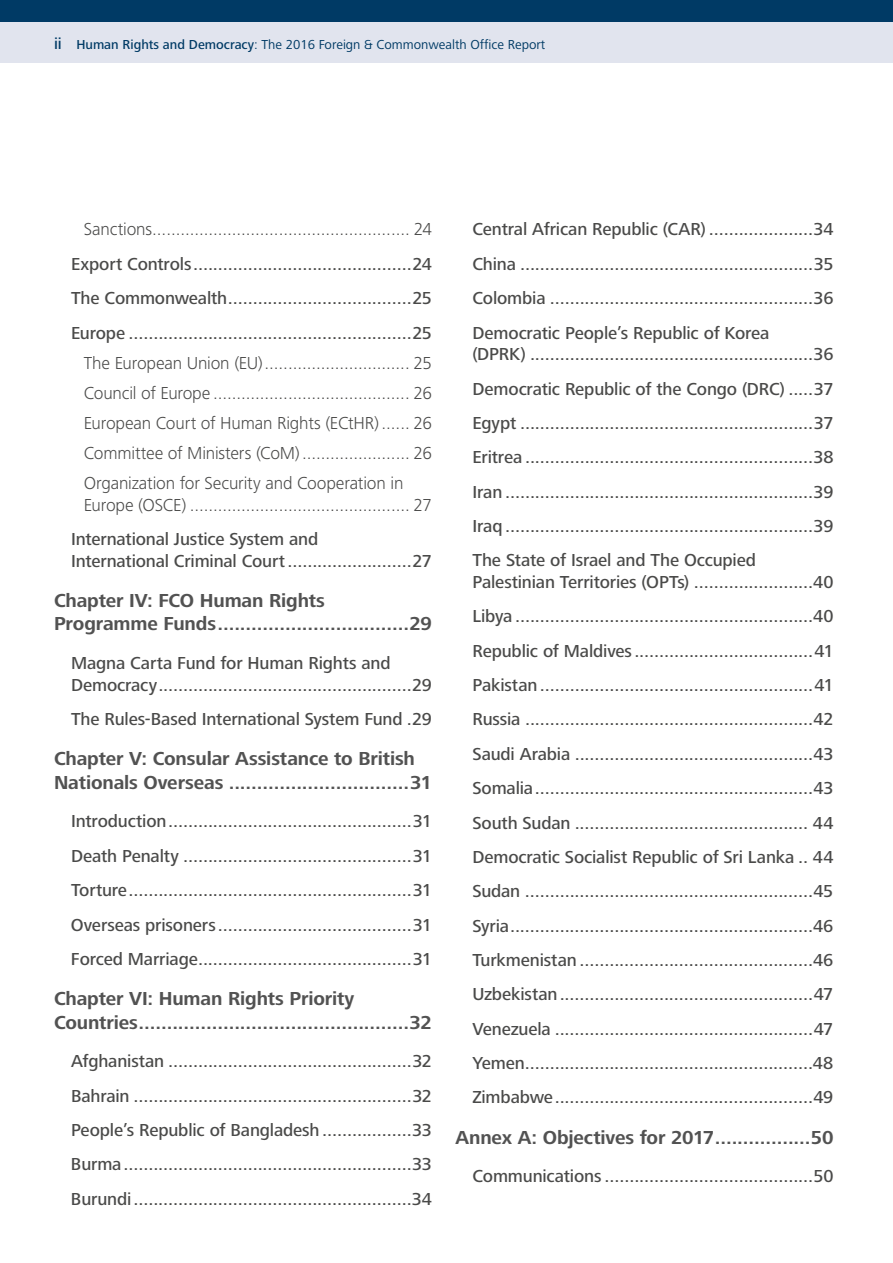
<style>
.page{position:relative;width:893px;height:1263px;background:#fff}
.page>*{position:absolute;margin:0;border:0;box-sizing:border-box;transform-origin:0 0}
.t1{font:700 19.5px/23.4px "Frutiger Next LT";letter-spacing:-.01em;color:#525252}
.t2{font:500 18px/34.3px "Frutiger Next LT";letter-spacing:-.01em;color:#4a4a49;text-align:justify}
.t3{font:300 18px/30.2px "Frutiger Next LT";letter-spacing:-.01em;color:#4a4a49;text-align:justify}
.t4{font:13.5px "Frutiger Next LT";color:#003a65}
.s1{font-weight:500;font-size:16.5px}
.s2{font-weight:500}
</style>
<div class="page">
<div style="left:0;top:0;width:893px;height:63px;background:#e1e4ee"></div>
<div style="left:0;top:0;width:893px;height:21px;background:#003a65"></div>
<p class="t4" style="left:54px;top:37px;width:493px"><span class="s1">ii</span> <span class="s2">Human Rights and Democracy</span>: The 2016 Foreign &amp; Commonwealth Office Report</p>
<p class="t3" style="left:84px;top:214px;width:350px">Sanctions....................................................... 24</p>
<p class="t2" style="left:71px;top:247px;width:363px">Export Controls............................................24<br>The Commonwealth.....................................25<br>Europe .........................................................25</p>
<p class="t3" style="left:84px;top:348px;width:350px">The European Union (EU)............................... 25<br>Council of Europe .......................................... 26<br>European Court of Human Rights (ECtHR) ...... 26<br>Committee of Ministers (CoM)....................... 26<br>Organization for Security and Cooperation in</p>
<p class="t3" style="left:84px;top:490px;width:350px">Europe (OSCE) ............................................... 27</p>
<p class="t2" style="left:71px;top:528px;width:363px;line-height:21.6px">International Justice System and<br>International Criminal Court.........................27</p>
<p class="t1" style="left:54px;top:589px;width:379px">Chapter IV: FCO Human Rights<br>Programme Funds..................................29</p>
<p class="t2" style="left:71px;top:652px;width:363px;line-height:21.6px">Magna Carta Fund for Human Rights and<br>Democracy...................................................29</p>
<p class="t2" style="left:71px;top:702px;width:362px">The Rules-Based International System Fund .29</p>
<p class="t1" style="left:54px;top:747px;width:379px">Chapter V: Consular Assistance to British<br>Nationals Overseas ................................31</p>
<p class="t2" style="left:71px;top:804px;width:363px">Introduction.................................................31<br>Death Penalty ..............................................31<br>Torture.........................................................31<br>Overseas prisoners .......................................31<br>Forced Marriage...........................................31</p>
<p class="t1" style="left:54px;top:987px;width:379px">Chapter VI: Human Rights Priority<br>Countries................................................32</p>
<p class="t2" style="left:71px;top:1044px;width:363px">Afghanistan .................................................32<br>Bahrain ........................................................32<br>People’s Republic of Bangladesh ..................33<br>Burma..........................................................33<br>Burundi........................................................34</p>
<p class="t2" style="left:472px;top:212px;width:363px">Central African Republic (CAR) .....................34<br>China ...........................................................35<br>Colombia .....................................................36<br>Democratic People’s Republic of Korea</p>
<p class="t2" style="left:472px;top:337px;width:362px">(DPRK) .........................................................36<br>Democratic Republic of the Congo (DRC) .....37<br>Egypt ...........................................................37<br>Eritrea ..........................................................38<br>Iran ..............................................................39<br>Iraq ..............................................................39<br>The State of Israel and The Occupied</p>
<p class="t2" style="left:472px;top:565px;width:363px">Palestinian Territories (OPTs) ........................40<br>Libya ............................................................40<br>Republic of Maldives ....................................41<br>Pakistan.......................................................41<br>Russia ..........................................................42<br>Saudi Arabia ................................................43<br>Somalia........................................................43<br>South Sudan ............................................... 44<br>Democratic Socialist Republic of Sri Lanka .. 44<br>Sudan ..........................................................45<br>Syria.............................................................46<br>Turkmenistan ...............................................46<br>Uzbekistan...................................................47<br>Venezuela ....................................................47<br>Yemen..........................................................48<br>Zimbabwe....................................................49</p>
<p class="t1" style="left:455px;top:1125px;width:380px">Annex A: Objectives for 2017.................50</p>
<p class="t2" style="left:472px;top:1159px;width:362px">Communications ..........................................50</p>
</div>
